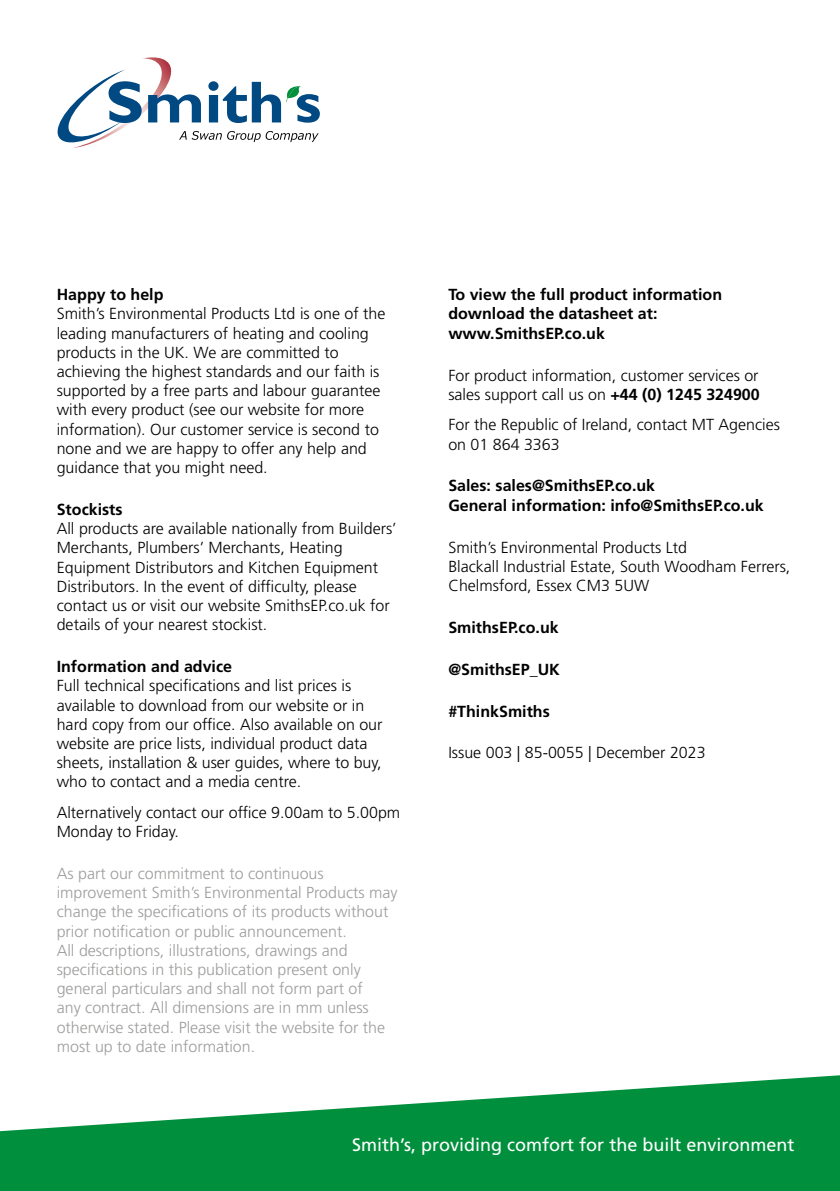
<style>
.page{position:relative;width:840px;height:1191px;background:#fff}
.page>*{position:absolute;margin:0;border:0;box-sizing:border-box;transform-origin:0 0}
.t1{font:18px "Frutiger LT Std";color:#fff}
.t2{font:300 16px/19.2px "Frutiger LT Std";color:#000}
.t3{font:300 16px/19.2px "Frutiger LT Std";color:#9d9d9c}
.t4{font:700 16px/19.2px "Frutiger LT Std";color:#000}
.s1{font-weight:700}
</style>
<div class="page">
<svg style="left:58px;top:57px;width:262px;height:91px"></svg>
<div style="left:0;top:1140px;width:839px;height:51px;background:#00903d"></div>
<svg style="left:0;top:1075px;width:839px;height:65px"></svg>
<p class="t4" style="left:57px;top:285px;width:108px">Happy to help</p>
<p class="t2" style="left:57px;top:304px;width:330px">Smith’s Environmental Products Ltd is one of the leading manufacturers of heating and cooling products in the UK. We are committed to achieving the highest standards and our faith is supported by a free parts and labour guarantee with every product (see our website for more information). Our customer service is second to none and we are happy to offer any help and guidance that you might need.</p>
<p class="t4" style="left:57px;top:500px;width:67px">Stockists</p>
<p class="t2" style="left:57px;top:519px;width:341px">All products are available nationally from Builders’ Merchants, Plumbers’ Merchants, Heating Equipment Distributors and Kitchen Equipment Distributors. In the event of difficulty, please contact us or visit our website SmithsEP.co.uk for details of your nearest stockist.</p>
<p class="t4" style="left:57px;top:657px;width:177px">Information and advice</p>
<p class="t2" style="left:57px;top:676px;width:327px">Full technical specifications and list prices is available to download from our website or in hard copy from our office. Also available on our website are price lists, individual product data sheets, installation &amp; user guides, where to buy, who to contact and a media centre.</p>
<p class="t2" style="left:57px;top:803px;width:345px">Alternatively contact our office 9.00am to 5.00pm<br>Monday to Friday.</p>
<p class="t3" style="left:57px;top:864px;width:342px">As part our commitment to continuous improvement Smith’s Environmental Products may change the specifications of its products without prior notification or public announcement.<br>All descriptions, illustrations, drawings and specifications in this publication present only general particulars and shall not form part of<br>any contract. All dimensions are in mm unless otherwise stated. Please visit the website for the most up to date information.</p>
<p class="t4" style="left:448px;top:285px;width:275px">To view the full product information download the datasheet at: www.SmithsEP.co.uk</p>
<p class="t2" style="left:448px;top:366px;width:313px">For product information, customer services or sales support call us on <span class="s1">+44 (0) 1245 324900</span></p>
<p class="t2" style="left:448px;top:415px;width:333px">For the Republic of Ireland, contact MT Agencies on 01 864 3363</p>
<p class="t4" style="left:448px;top:476px;width:317px">Sales: sales@SmithsEP.co.uk<br>General information: info@SmithsEP.co.uk</p>
<p class="t2" style="left:448px;top:537px;width:343px">Smith’s Environmental Products Ltd<br>Blackall Industrial Estate, South Woodham Ferrers,<br>Chelmsford, Essex CM3 5UW</p>
<p class="t4" style="left:448px;top:618px;width:112px">SmithsEP.co.uk</p>
<p class="t4" style="left:448px;top:659px;width:113px">@SmithsEP_UK</p>
<p class="t4" style="left:448px;top:701px;width:103px">#ThinkSmiths</p>
<p class="t2" style="left:448px;top:743px;width:258px">Issue 003 | 85-0055 | December 2023</p>
<p class="t1" style="left:352px;top:1134px;width:444px">Smith’s, providing comfort for the built environment</p>
</div>
